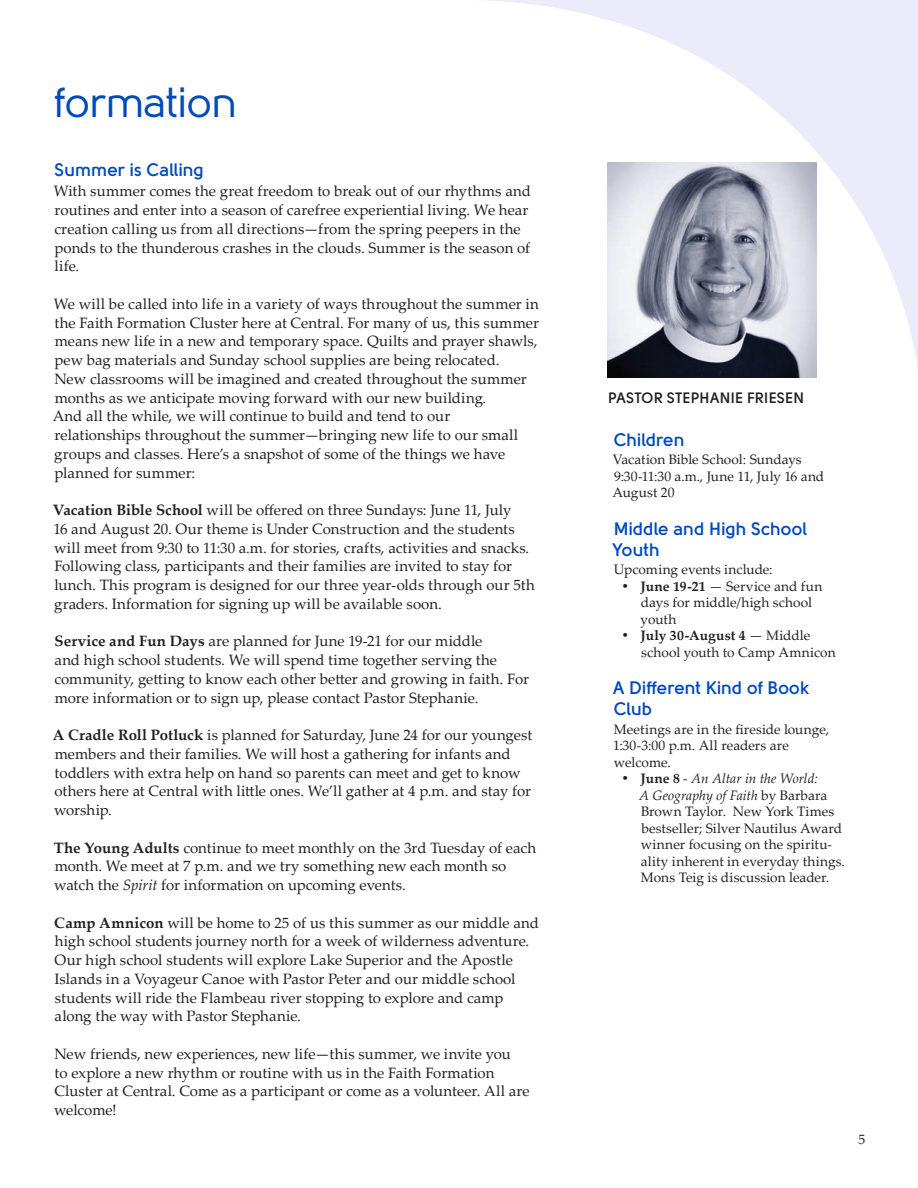
<style>
.page{position:relative;width:918px;height:1188px;background:#fff}
.page>*{position:absolute;margin:0;border:0;box-sizing:border-box;transform-origin:0 0}
.t1{font:42px "Solomon";letter-spacing:-.015em;color:#004aba}
.t2{font:700 18px/21px "Solomon";letter-spacing:-.005em;color:#004aba}
.t3{font:15px/18.8px "Palatino Linotype";color:#231f20}
.t4{font:700 15px "Solomon";letter-spacing:.02em;color:#231f20}
.t5{font:13.65px/16.5px "Palatino Linotype";letter-spacing:.005em;color:#231f20}
.s1{font-weight:700}
.s2{font-style:italic}
</style>
<div class="page">
<svg style="left:486px;top:0;width:432px;height:370px"></svg>
<img style="left:608px;top:162px;width:208px;height:216px">
<p class="t1" style="left:54px;top:80px;width:185px">formation</p>
<p class="t2" style="left:55px;top:159px;width:151px">Summer is Calling</p>
<p class="t3" style="left:54px;top:181px;width:479px">With summer comes the great freedom to break out of our rhythms and routines and enter into a season of carefree experiential living. We hear creation calling us from all directions—from the spring peepers in the ponds to the thunderous crashes in the clouds. Summer is the season of life.</p>
<p class="t3" style="left:53px;top:294px;width:488px">We will be called into life in a variety of ways throughout the summer in the Faith Formation Cluster here at Central. For many of us, this summer means new life in a new and temporary space. Quilts and prayer shawls, pew bag materials and Sunday school supplies are being relocated.<br>New classrooms will be imagined and created throughout the summer months as we anticipate moving forward with our new building.<br>And all the while, we will continue to build and tend to our relationships throughout the summer—bringing new life to our small groups and classes. Here’s a snapshot of some of the things we have planned for summer:</p>
<p class="t3" style="left:53px;top:500px;width:484px"><span class="s1">Vacation Bible School</span> will be offered on three Sundays: June 11, July<br>16 and August 20. Our theme is Under Construction and the students will meet from 9:30 to 11:30 a.m. for stories, crafts, activities and snacks.<br>Following class, participants and their families are invited to stay for lunch. This program is designed for our three year-olds through our 5th graders. Information for signing up will be available soon.</p>
<p class="t3" style="left:54px;top:631px;width:476px"><span class="s1">Service and Fun Days</span> are planned for June 19-21 for our middle<br>and high school students. We will spend time together serving the community, getting to know each other better and growing in faith. For more information or to sign up, please contact Pastor Stephanie.</p>
<p class="t3" style="left:53px;top:725px;width:481px"><span class="s1">A Cradle Roll Potluck</span> is planned for Saturday, June 24 for our youngest members and their families. We will host a gathering for infants and toddlers with extra help on hand so parents can meet and get to know others here at Central with little ones. We’ll gather at 4 p.m. and stay for worship.</p>
<p class="t3" style="left:54px;top:838px;width:484px"><span class="s1">The Young Adults</span> continue to meet monthly on the 3rd Tuesday of each month. We meet at 7 p.m. and we try something new each month so watch the <span class="s2">Spirit</span> for information on upcoming events.</p>
<p class="t3" style="left:54px;top:913px;width:486px"><span class="s1">Camp Amnicon</span> will be home to 25 of us this summer as our middle and high school students journey north for a week of wilderness adventure.<br>Our high school students will explore Lake Superior and the Apostle Islands in a Voyageur Canoe with Pastor Peter and our middle school students will ride the Flambeau river stopping to explore and camp along the way with Pastor Stephanie.</p>
<p class="t3" style="left:54px;top:1044px;width:477px">New friends, new experiences, new life—this summer, we invite you<br>to explore a new rhythm or routine with us in the Faith Formation Cluster at Central. Come as a participant or come as a volunteer. All are welcome!</p>
<p class="t4" style="left:608px;top:389px;width:198px">PASTOR STEPHANIE FRIESEN</p>
<p class="t2" style="left:614px;top:429px;width:72px">Children</p>
<p class="t5" style="left:612px;top:451px;width:213px">Vacation Bible School: Sundays<br>9:30-11:30 a.m., June 11, July 16 and<br>August 20</p>
<p class="t2" style="left:613px;top:518px;width:196px">Middle and High School<br>Youth</p>
<p class="t5" style="left:614px;top:561px;width:160px">Upcoming events include:</p>
<p class="t5" style="left:641px;top:577px;width:183px;text-indent:-19px"><span class="s1">• June 19-21</span> — Service and fun days for middle/high school youth</p>
<p class="t5" style="left:641px;top:627px;width:196px;text-indent:-20px"><span class="s1">• July 30-August 4</span> — Middle school youth to Camp Amnicon</p>
<p class="t2" style="left:613px;top:678px;width:198px">A Different Kind of Book<br>Club</p>
<p class="t5" style="left:613px;top:721px;width:218px">Meetings are in the fireside lounge,<br>1:30-3:00 p.m. All readers are welcome.</p>
<p class="t5" style="left:639px;top:770px;width:207px;text-indent:-18px"><span class="s1">• June 8</span> - <span class="s2">An Altar in the World:<br>A Geography of Faith</span> by Barbara<br>Brown Taylor. New York Times bestseller; Silver Nautilus Award winner focusing on the spiritu&shy;ality inherent in everyday things.<br>Mons Teig is discussion leader.</p>
<p class="t5" style="left:859px;top:1131px;width:8px">5</p>
</div>
